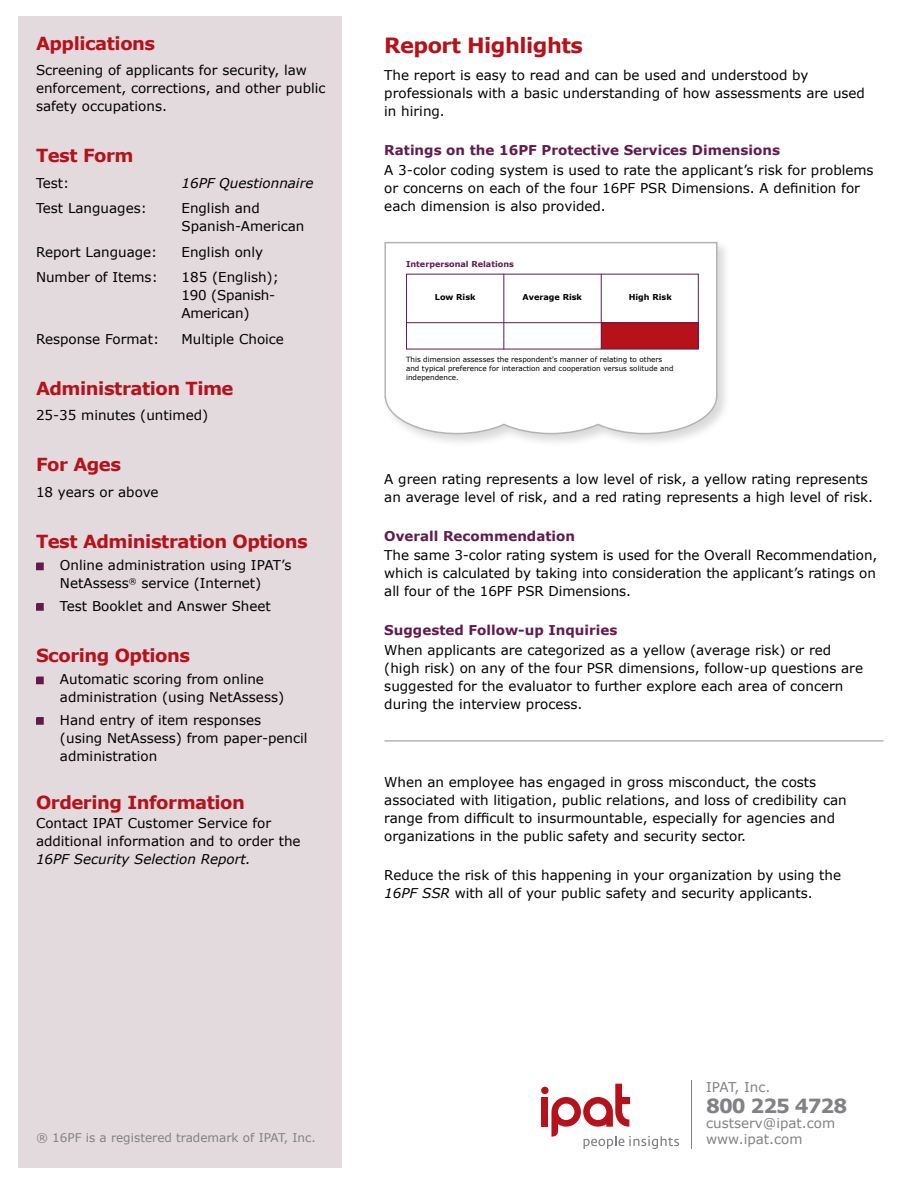
<style>
.page{position:relative;width:918px;height:1188px;background:#fff}
.page>*{position:absolute;margin:0;border:0;box-sizing:border-box;transform-origin:0 0}
.t1{font:700 21px "Verdana";letter-spacing:-.025em;color:#b5121b}
.t2{font:700 19.5px "Verdana";letter-spacing:-.05em;color:#808285}
.t3{font:700 18px "Verdana";letter-spacing:-.025em;color:#b5121b}
.t4{font:13.5px/18px "Verdana";color:#000}
.t5{font:700 13.5px "Verdana";color:#621b4b}
.t6{font:italic 13.5px "Verdana";color:#000}
.t7{font:13.5px/16.5px "Verdana";color:#808285}
.t8{font:12px "Verdana";color:#808285}
.t9{font:700 8.1px "Verdana";color:#000}
.t10{font:700 8.1px "Verdana";color:#621b4b}
.t11{font:7.2px/9px "Verdana";color:#000}
.s1{font-style:italic}
</style>
<div class="page">
<div style="left:19px;top:16px;width:323px;height:1152px;background:#e3dade"></div>
<svg style="left:36px;top:563px;width:8px;height:7px"></svg>
<svg style="left:36px;top:603px;width:8px;height:8px"></svg>
<svg style="left:36px;top:677px;width:8px;height:7px"></svg>
<svg style="left:36px;top:717px;width:8px;height:8px"></svg>
<div style="left:541px;top:1087px;width:8px;height:7px;background:#b5121b;border-radius:50%"></div>
<div style="left:541px;top:1097px;width:7px;height:30px;background:#b5121b"></div>
<svg style="left:551px;top:1084px;width:128px;height:65px"></svg>
<hr style="left:691px;top:1080px;width:1px;height:69px;background:#808285">
<div style="left:382px;top:240px;width:350px;height:208px;background:#000;opacity:.15"></div>
<svg style="left:384px;top:241px;width:334px;height:194px"></svg>
<div style="left:601px;top:323px;width:97px;height:26px;background:#b5121b"></div>
<div style="left:406px;top:274px;width:293px;height:76px;border:1px solid #621b4b"></div>
<hr style="left:504px;top:274px;width:1px;height:76px;background:#621b4b">
<hr style="left:601px;top:274px;width:1px;height:75px;background:#621b4b">
<hr style="left:406px;top:322px;width:292px;height:1px;background:#621b4b">
<hr style="left:384px;top:740px;width:499px;height:2px;background:#b1b4b6">
<h3 class="t3" style="left:36px;top:32px;width:121px">Applications</h3>
<p class="t4" style="left:36px;top:62px;width:291px">Screening of applicants for security, law enforcement, corrections, and other public safety occupations.</p>
<h3 class="t3" style="left:36px;top:144px;width:99px">Test Form</h3>
<p class="t4" style="left:36px;top:174px;width:35px">Test:</p>
<p class="t6" style="left:182px;top:174px;width:134px">16PF Questionnaire</p>
<p class="t4" style="left:36px;top:200px;width:112px">Test Languages:</p>
<p class="t4" style="left:182px;top:200px;width:124px">English and<br>Spanish-American</p>
<p class="t4" style="left:36px;top:243px;width:123px">Report Language:</p>
<p class="t4" style="left:182px;top:243px;width:83px">English only</p>
<p class="t4" style="left:36px;top:269px;width:123px">Number of Items:</p>
<p class="t4" style="left:182px;top:269px;width:99px">185 (English);<br>190 (Spanish-<br>American)</p>
<p class="t4" style="left:36px;top:330px;width:125px">Response Format:</p>
<p class="t4" style="left:182px;top:330px;width:104px">Multiple Choice</p>
<h3 class="t3" style="left:36px;top:377px;width:199px">Administration Time</h3>
<p class="t4" style="left:36px;top:407px;width:174px">25-35 minutes (untimed)</p>
<h3 class="t3" style="left:36px;top:453px;width:87px">For Ages</h3>
<p class="t4" style="left:36px;top:483px;width:124px">18 years or above</p>
<h3 class="t3" style="left:36px;top:530px;width:273px">Test Administration Options</h3>
<p class="t4" style="left:60px;top:557px;width:233px">Online administration using IPAT’s<br>NetAssess<sup>®</sup> service (Internet)</p>
<p class="t4" style="left:60px;top:597px;width:212px">Test Booklet and Answer Sheet</p>
<h3 class="t3" style="left:36px;top:644px;width:156px">Scoring Options</h3>
<p class="t4" style="left:60px;top:671px;width:226px">Automatic scoring from online administration (using NetAssess)</p>
<p class="t4" style="left:60px;top:711px;width:249px">Hand entry of item responses<br>(using NetAssess) from paper-pencil administration</p>
<h3 class="t3" style="left:36px;top:791px;width:210px">Ordering Information</h3>
<p class="t4" style="left:36px;top:815px;width:266px">Contact IPAT Customer Service for additional information and to order the</p>
<p class="t6" style="left:36px;top:851px;width:216px">16PF Security Selection Report.</p>
<h1 class="t1" style="left:384px;top:32px;width:200px">Report Highlights</h1>
<p class="t4" style="left:384px;top:67px;width:482px">The report is easy to read and can be used and understood by professionals with a basic understanding of how assessments are used in hiring.</p>
<p class="t5" style="left:384px;top:142px;width:397px">Ratings on the 16PF Protective Services Dimensions</p>
<p class="t4" style="left:384px;top:161px;width:491px">A 3-color coding system is used to rate the applicant’s risk for problems or concerns on each of the four 16PF PSR Dimensions. A definition for each dimension is also provided.</p>
<p class="t10" style="left:406px;top:259px;width:109px">Interpersonal Relations</p>
<p class="t9" style="left:435px;top:291px;width:42px">Low Risk</p>
<p class="t9" style="left:523px;top:291px;width:61px">Average Risk</p>
<p class="t9" style="left:629px;top:291px;width:45px">High Risk</p>
<p class="t11" style="left:406px;top:354px;width:269px">This dimension assesses the respondent’s manner of relating to others and typical preference for interaction and cooperation versus solitude and independence.</p>
<p class="t4" style="left:384px;top:470px;width:490px">A green rating represents a low level of risk, a yellow rating represents an average level of risk, and a red rating represents a high level of risk.</p>
<p class="t5" style="left:384px;top:527px;width:192px">Overall Recommendation</p>
<p class="t4" style="left:384px;top:546px;width:495px;text-align:justify">The same 3-color rating system is used for the Overall Recommendation, which is calculated by taking into consideration the applicant’s ratings on all four of the 16PF PSR Dimensions.</p>
<p class="t5" style="left:384px;top:622px;width:235px">Suggested Follow-up Inquiries</p>
<p class="t4" style="left:384px;top:641px;width:480px">When applicants are categorized as a yellow (average risk) or red (high risk) on any of the four PSR dimensions, follow-up questions are suggested for the evaluator to further explore each area of concern during the interview process.</p>
<p class="t4" style="left:384px;top:773px;width:464px">When an employee has engaged in gross misconduct, the costs associated with litigation, public relations, and loss of credibility can range from difficult to insurmountable, especially for agencies and organizations in the public safety and security sector.</p>
<p class="t4" style="left:384px;top:866px;width:458px">Reduce the risk of this happening in your organization by using the<br><span class="s1">16PF SSR</span> with all of your public safety and security applicants.</p>
<p class="t8" style="left:36px;top:1130px;width:281px">® 16PF is a registered trademark of IPAT, Inc.</p>
<p class="t7" style="left:706px;top:1079px;width:66px">IPAT, Inc.</p>
<h2 class="t2" style="left:706px;top:1093px;width:143px">800 225 4728</h2>
<p class="t7" style="left:706px;top:1115px;width:131px">custserv@ipat.com www.ipat.com</p>
</div>
